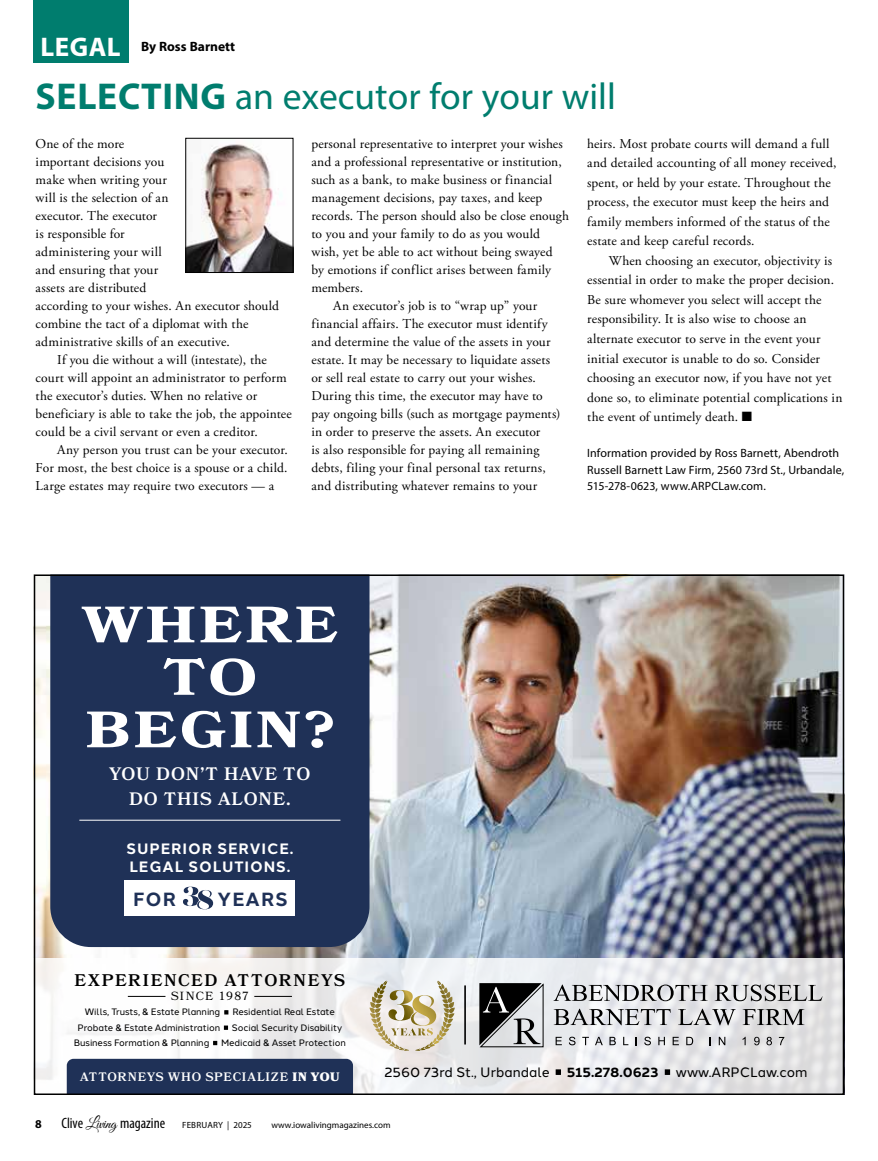
<style>
.page{position:relative;width:878px;height:1161px;background:#fff}
.page>*{position:absolute;margin:0;border:0;box-sizing:border-box;transform-origin:0 0}
.t1{font:700 51px/52.5px "Bookmania";letter-spacing:.06em;color:#fff;text-align:center;scale:1.2 1}
.t2{font:37.5px "Myriad Pro";color:#007d6e}
.t3{font:700 27px "Myriad Pro";letter-spacing:.02em;color:#fff}
.t4{font:700 19.05px "Halcom";letter-spacing:.06em;color:#1f3157}
.t5{font:600 18px/25.5px "Bookmania";letter-spacing:.05em;color:#fff;text-align:center}
.t6{font:600 16.8px "Bookmania";letter-spacing:.095em;color:#000}
.t7{font:700 15px/18px "Halcom";letter-spacing:.06em;color:#fff}
.t8{font:condensed 15px "Myriad Pro";color:#000}
.t9{font:13.65px "Halcom";color:#000}
.t10{font:13.5px/18px "Adobe Garamond Pro";letter-spacing:.01em;color:#000}
.t11{font:700 13.5px "Myriad Pro";color:#000}
.t12{font:600 12.3px "Bookmania";letter-spacing:.065em;color:#fff}
.t13{font:12px/16.5px "Myriad Pro";letter-spacing:.005em;color:#000}
.t14{font:700 12px "Myriad Pro";color:#000}
.t15{font:11.85px "Bookmania";letter-spacing:.1em;color:#000}
.t16{font:9.3px/15.3px "Halcom";letter-spacing:-.01em;color:#000;text-align:center}
.t17{font:9px "Myriad Pro";color:#000}
.t18{font:9px "Myriad Pro";letter-spacing:.02em;color:#000}
.s1{font-weight:700}
.s2{font-family:"Arial";font-weight:700}
.s3{font-weight:900}
.s4{font-family:"Great Vibes";font-stretch:normal}
</style>
<div class="page">
<div style="left:33px;top:0;width:96px;height:63px;background:#007d6e"></div>
<img style="left:187px;top:144px;width:104px;height:127px">
<div style="left:185px;top:138px;width:108px;height:135px;border:1px solid #000"></div>
<img style="left:36px;top:576px;width:806px;height:382px">
<div style="left:50px;top:576px;width:319px;height:371px;background:#1f3157"></div>
<hr style="left:79px;top:820px;width:261px;height:1px;background:#fff">
<svg style="left:36px;top:958px;width:806px;height:135px"></svg>
<div style="left:67px;top:1059px;width:286px;height:34px;background:#1f3157"></div>
<hr style="left:128px;top:996px;width:37px;height:1px;background:#000">
<hr style="left:254px;top:996px;width:38px;height:1px;background:#000">
<svg style="left:553px;top:985px;width:154px;height:16px"></svg>
<svg style="left:714px;top:985px;width:108px;height:16px"></svg>
<svg style="left:553px;top:1009px;width:117px;height:16px"></svg>
<svg style="left:678px;top:1009px;width:57px;height:16px"></svg>
<svg style="left:742px;top:1009px;width:62px;height:16px"></svg>
<svg style="left:479px;top:983px;width:64px;height:64px"></svg>
<svg style="left:555px;top:1037px;width:7px;height:8px"></svg>
<svg style="left:569px;top:1037px;width:6px;height:8px"></svg>
<svg style="left:582px;top:1037px;width:7px;height:8px"></svg>
<svg style="left:595px;top:1037px;width:7px;height:8px"></svg>
<svg style="left:609px;top:1037px;width:6px;height:8px"></svg>
<svg style="left:623px;top:1037px;width:5px;height:8px"></svg>
<svg style="left:635px;top:1037px;width:2px;height:8px"></svg>
<svg style="left:644px;top:1037px;width:7px;height:8px"></svg>
<svg style="left:658px;top:1037px;width:7px;height:8px"></svg>
<svg style="left:672px;top:1037px;width:7px;height:8px"></svg>
<svg style="left:686px;top:1037px;width:7px;height:8px"></svg>
<svg style="left:709px;top:1037px;width:2px;height:8px"></svg>
<svg style="left:718px;top:1037px;width:7px;height:8px"></svg>
<svg style="left:742px;top:1037px;width:3px;height:8px"></svg>
<svg style="left:754px;top:1037px;width:5px;height:8px"></svg>
<svg style="left:766px;top:1037px;width:6px;height:8px"></svg>
<svg style="left:778px;top:1037px;width:6px;height:8px"></svg>
<hr style="left:464px;top:985px;width:2px;height:60px;background:#000">
<svg style="left:369px;top:981px;width:86px;height:70px"></svg>
<div style="left:125px;top:880px;width:170px;height:36px;background:#fff"></div>
<svg style="left:183px;top:886px;width:31px;height:24px"></svg>
<h3 class="t3" style="left:40px;top:29px;width:82px">LEGAL</h3>
<p class="t11" style="left:141px;top:37px;width:96px">By Ross Barnett</p>
<h2 class="t2" style="left:36px;top:73px;width:582px"><span class="s1">SELECTING</span> an executor for your will</h2>
<p class="t10" style="left:36px;top:135px;width:245px">One of the more<br>important decisions you<br>make when writing your<br>will is the selection of an<br>executor. The executor<br>is responsible for<br>administering your will<br>and ensuring that your<br>assets are distributed<br>according to your wishes. An executor should combine the tact of a diplomat with the administrative skills of an executive.</p>
<p class="t10" style="left:36px;top:351px;width:258px;text-indent:22px">If you die without a will (intestate), the court will appoint an administrator to perform the executor’s duties. When no relative or beneficiary is able to take the job, the appointee could be a civil servant or even a creditor.</p>
<p class="t10" style="left:36px;top:441px;width:254px;text-align:justify;text-indent:22px">Any person you trust can be your executor.<br>For most, the best choice is a spouse or a child.<br>Large estates may require two executors — a</p>
<p class="t10" style="left:311px;top:135px;width:253px">personal representative to interpret your wishes</p>
<p class="t10" style="left:311px;top:153px;width:252px">and a professional representative or institution,</p>
<p class="t10" style="left:311px;top:171px;width:242px">such as a bank, to make business or financial</p>
<p class="t10" style="left:311px;top:189px;width:232px">management decisions, pay taxes, and keep</p>
<p class="t10" style="left:311px;top:207px;width:259px">records. The person should also be close enough</p>
<p class="t10" style="left:311px;top:225px;width:230px">to you and your family to do as you would</p>
<p class="t10" style="left:311px;top:243px;width:243px">wish, yet be able to act without being swayed</p>
<p class="t10" style="left:311px;top:261px;width:241px">by emotions if conflict arises between family</p>
<p class="t10" style="left:311px;top:279px;width:53px">members.</p>
<p class="t10" style="left:333px;top:297px;width:206px">An executor’s job is to “wrap up” your</p>
<p class="t10" style="left:311px;top:315px;width:238px">financial affairs. The executor must identify</p>
<p class="t10" style="left:311px;top:333px;width:241px">and determine the value of the assets in your</p>
<p class="t10" style="left:311px;top:351px;width:240px">estate. It may be necessary to liquidate assets</p>
<p class="t10" style="left:311px;top:369px;width:226px">or sell real estate to carry out your wishes.</p>
<p class="t10" style="left:311px;top:387px;width:233px">During this time, the executor may have to</p>
<p class="t10" style="left:311px;top:405px;width:250px">pay ongoing bills (such as mortgage payments)</p>
<p class="t10" style="left:311px;top:423px;width:230px">in order to preserve the assets. An executor</p>
<p class="t10" style="left:311px;top:441px;width:229px">is also responsible for paying all remaining</p>
<p class="t10" style="left:311px;top:459px;width:236px">debts, filing your final personal tax returns,</p>
<p class="t10" style="left:311px;top:477px;width:227px">and distributing whatever remains to your</p>
<p class="t10" style="left:587px;top:134px;width:251px;line-height:19.5px">heirs. Most probate courts will demand a full and detailed accounting of all money received, spent, or held by your estate. Throughout the process, the executor must keep the heirs and family members informed of the status of the estate and keep careful records.</p>
<p class="t10" style="left:587px;top:251px;width:257px;line-height:19.5px;text-indent:22px">When choosing an executor, objectivity is essential in order to make the proper decision.<br>Be sure whomever you select will accept the responsibility. It is also wise to choose an alternate executor to serve in the event your initial executor is unable to do so. Consider choosing an executor now, if you have not yet done so, to eliminate potential complications in the event of untimely death. ■</p>
<p class="t13" style="left:587px;top:445px;width:258px">Information provided by Ross Barnett, Abendroth<br>Russell Barnett Law Firm, 2560 73rd St., Urbandale,<br>515-278-0623, www.ARPCLaw.com.</p>
<h1 class="t1" style="left:82px;top:598px;width:214px">WHERE<br>TO<br>BEGIN?</h1>
<h3 class="t5" style="left:109px;top:761px;width:202px">YOU DON’T HAVE TO<br>DO THIS ALONE.</h3>
<p class="t7" style="left:126px;top:839px;width:168px">SUPERIOR SERVICE.<br>LEGAL SOLUTIONS.</p>
<h3 class="t4" style="left:133px;top:884px;width:45px">FOR</h3>
<h3 class="t4" style="left:217px;top:884px;width:72px">YEARS</h3>
<p class="t6" style="left:75px;top:970px;width:272px">EXPERIENCED ATTORNEYS</p>
<p class="t15" style="left:171px;top:989px;width:80px">SINCE 1987</p>
<p class="t16" style="left:74px;top:1004px;width:273px">Wills, Trusts, &amp; Estate Planning <span class="s2">▪</span> Residential Real Estate<br>Probate &amp; Estate Administration <span class="s2">▪</span> Social Security Disability<br>Business Formation &amp; Planning <span class="s2">▪</span> Medicaid &amp; Asset Protection</p>
<p class="t12" style="left:80px;top:1070px;width:261px">ATTORNEYS WHO SPECIALIZE <span class="s3">IN YOU</span></p>
<p class="t9" style="left:384px;top:1061px;width:425px">2560 73rd St., Urbandale <span class="s2">▪</span> <span class="s1">515.278.0623</span> <span class="s2">▪</span> www.ARPCLaw.com</p>
<p class="t14" style="left:35px;top:1116px;width:8px">8</p>
<p class="t8" style="left:61px;top:1114px;width:105px">Clive <span class="s4">Living</span> magazine</p>
<p class="t18" style="left:182px;top:1119px;width:71px">FEBRUARY | 2025</p>
<p class="t17" style="left:271px;top:1119px;width:121px">www.iowalivingmagazines.com</p>
</div>
